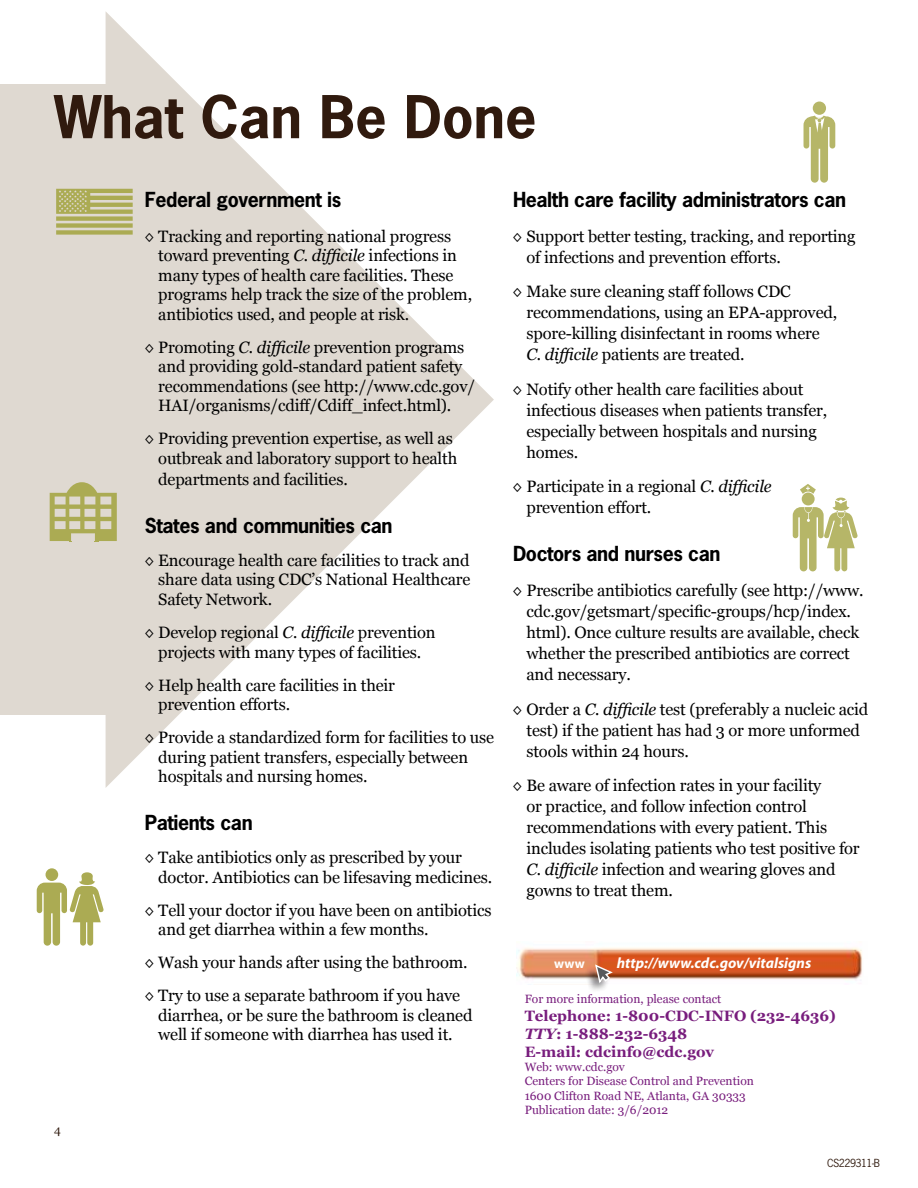
<style>
.page{position:relative;width:918px;height:1188px;background:#fff}
.page>*{position:absolute;margin:0;border:0;box-sizing:border-box;transform-origin:0 0}
.t1{font:700 55.5px "News Gothic Std";color:#301a0e}
.t2{font:700 19.5px "News Gothic Std";letter-spacing:-.02em;color:#000}
.t3{font:16.5px/21px "Georgia";letter-spacing:-.01em;color:#000}
.t4{font:700 15px/18px "Georgia";color:#781d7d}
.t5{font:italic 700 15px "Myriad Pro";color:#fff}
.t6{font:700 13.2px "Myriad Pro";color:#fff}
.t7{font:12px/14.4px "Georgia";color:#781d7d}
.t8{font:12px "Georgia";color:#301a0e}
.t9{font:10.5px "News Gothic Std";letter-spacing:-.05em;color:#301a0e}
.s1{font-style:italic}
</style>
<div class="page">
<svg style="left:106px;top:12px;width:388px;height:775px"></svg>
<div style="left:0;top:84px;width:141px;height:631px;background:#dfd9d1"></div>
<svg style="left:50px;top:482px;width:67px;height:59px"></svg>
<svg style="left:56px;top:189px;width:77px;height:46px"></svg>
<svg style="left:793px;top:484px;width:65px;height:87px"></svg>
<div style="left:46px;top:868px;width:12px;height:13px;background:#abab53;border-radius:50%"></div>
<svg style="left:37px;top:872px;width:67px;height:74px"></svg>
<img style="left:516px;top:947px;width:346px;height:33px">
<div style="left:584px;top:965px;width:29px;height:29px;background:#000;opacity:.45"></div>
<svg style="left:594px;top:964px;width:21px;height:21px"></svg>
<div style="left:813px;top:102px;width:13px;height:13px;background:#b6b668;border-radius:50%"></div>
<svg style="left:804px;top:116px;width:31px;height:67px"></svg>
<h1 class="t1" style="left:54px;top:80px;width:484px">What Can Be Done</h1>
<p class="t8" style="left:54px;top:1123px;width:8px">4</p>
<p class="t2" style="left:145px;top:187px;width:198px">Federal government is</p>
<p class="t3" style="left:158px;top:227px;width:315px;line-height:19.5px;text-indent:-13px">◊ Tracking and reporting national progress toward preventing <span class="s1">C. difficile</span> infections in many types of health care facilities. These programs help track the size of the problem, antibiotics used, and people at risk.</p>
<p class="t3" style="left:158px;top:338px;width:318px;line-height:19.5px;text-indent:-13px">◊ Promoting <span class="s1">C. difficile</span> prevention programs and providing gold-standard patient safety recommendations (see http://www.cdc.gov/ HAI/organisms/cdiff/Cdiff_infect.html).</p>
<p class="t3" style="left:145px;top:429px;width:314px;line-height:19.5px;text-align:right">◊ Providing prevention expertise, as well as outbreak and laboratory support to health</p>
<p class="t3" style="left:158px;top:469px;width:191px">departments and facilities.</p>
<p class="t2" style="left:145px;top:513px;width:249px">States and communities can</p>
<p class="t3" style="left:158px;top:551px;width:314px;line-height:19.5px;text-align:justify;text-indent:-13px">◊ Encourage health care facilities to track and share data using CDC’s National Healthcare Safety Network.</p>
<p class="t3" style="left:145px;top:623px;width:292px;line-height:19.5px;text-align:center">◊ Develop regional <span class="s1">C. difficile</span> prevention projects with many types of facilities.</p>
<p class="t3" style="left:158px;top:675px;width:238px;line-height:19.5px;text-indent:-13px">◊ Help health care facilities in their prevention efforts.</p>
<p class="t3" style="left:158px;top:728px;width:337px;line-height:19.5px;text-indent:-13px">◊ Provide a standardized form for facilities to use during patient transfers, especially between hospitals and nursing homes.</p>
<p class="t2" style="left:145px;top:810px;width:109px">Patients can</p>
<p class="t3" style="left:158px;top:848px;width:335px;line-height:19.5px;text-indent:-13px">◊ Take antibiotics only as prescribed by your doctor. Antibiotics can be lifesaving medicines.</p>
<p class="t3" style="left:158px;top:901px;width:335px;line-height:19.5px;text-indent:-13px">◊ Tell your doctor if you have been on antibiotics and get diarrhea within a few months.</p>
<p class="t3" style="left:145px;top:946px;width:324px;line-height:33px">◊ Wash your hands after using the bathroom. ◊ Try to use a separate bathroom if you have</p>
<p class="t3" style="left:158px;top:1006px;width:316px;line-height:19.5px">diarrhea, or be sure the bathroom is cleaned well if someone with diarrhea has used it.</p>
<p class="t2" style="left:513px;top:187px;width:335px">Health care facility administrators can</p>
<p class="t3" style="left:526px;top:226px;width:331px;text-indent:-13px">◊ Support better testing, tracking, and reporting of infections and prevention efforts.</p>
<p class="t3" style="left:526px;top:281px;width:312px;text-indent:-13px">◊ Make sure cleaning staff follows CDC recommendations, using an EPA-approved, spore-killing disinfectant in rooms where <span class="s1">C. difficile</span> patients are treated.</p>
<p class="t3" style="left:526px;top:379px;width:302px;text-indent:-13px">◊ Notify other health care facilities about infectious diseases when patients transfer, especially between hospitals and nursing homes.</p>
<p class="t3" style="left:526px;top:477px;width:247px;text-indent:-13px">◊ Participate in a regional <span class="s1">C. difficile </span>prevention effort.</p>
<p class="t2" style="left:513px;top:541px;width:209px">Doctors and nurses can</p>
<p class="t3" style="left:526px;top:580px;width:339px;text-indent:-13px">◊ Prescribe antibiotics carefully (see http://www. cdc.gov/getsmart/specific-groups/hcp/index. html). Once culture results are available, check whether the prescribed antibiotics are correct and necessary.</p>
<p class="t3" style="left:526px;top:699px;width:343px;text-indent:-13px">◊ Order a <span class="s1">C. difficile</span> test (preferably a nucleic acid test) if the patient has had 3 or more unformed stools within 24 hours.</p>
<p class="t3" style="left:526px;top:775px;width:335px;text-indent:-13px">◊ Be aware of infection rates in your facility<br>or practice, and follow infection control recommendations with every patient. This includes isolating patients who test positive for <span class="s1">C. difficile</span> infection and wearing gloves and gowns to treat them.</p>
<p class="t6" style="left:554px;top:956px;width:32px">www</p>
<p class="t5" style="left:617px;top:954px;width:196px">http://www.cdc.gov/vitalsigns</p>
<p class="t7" style="left:525px;top:992px;width:198px">For more information, please contact</p>
<p class="t4" style="left:525px;top:1007px;width:313px">Telephone: 1-800-CDC-INFO (232-4636)<br><span class="s1">TTY</span>: 1-888-232-6348<br>E-mail: cdcinfo@cdc.gov</p>
<p class="t7" style="left:525px;top:1060px;width:231px">Web: www.cdc.gov<br>Centers for Disease Control and Prevention<br>1600 Clifton Road NE, Atlanta, GA 30333<br>Publication date: 3/6/2012</p>
<p class="t9" style="left:827px;top:1156px;width:54px">CS229311-B</p>
</div>
